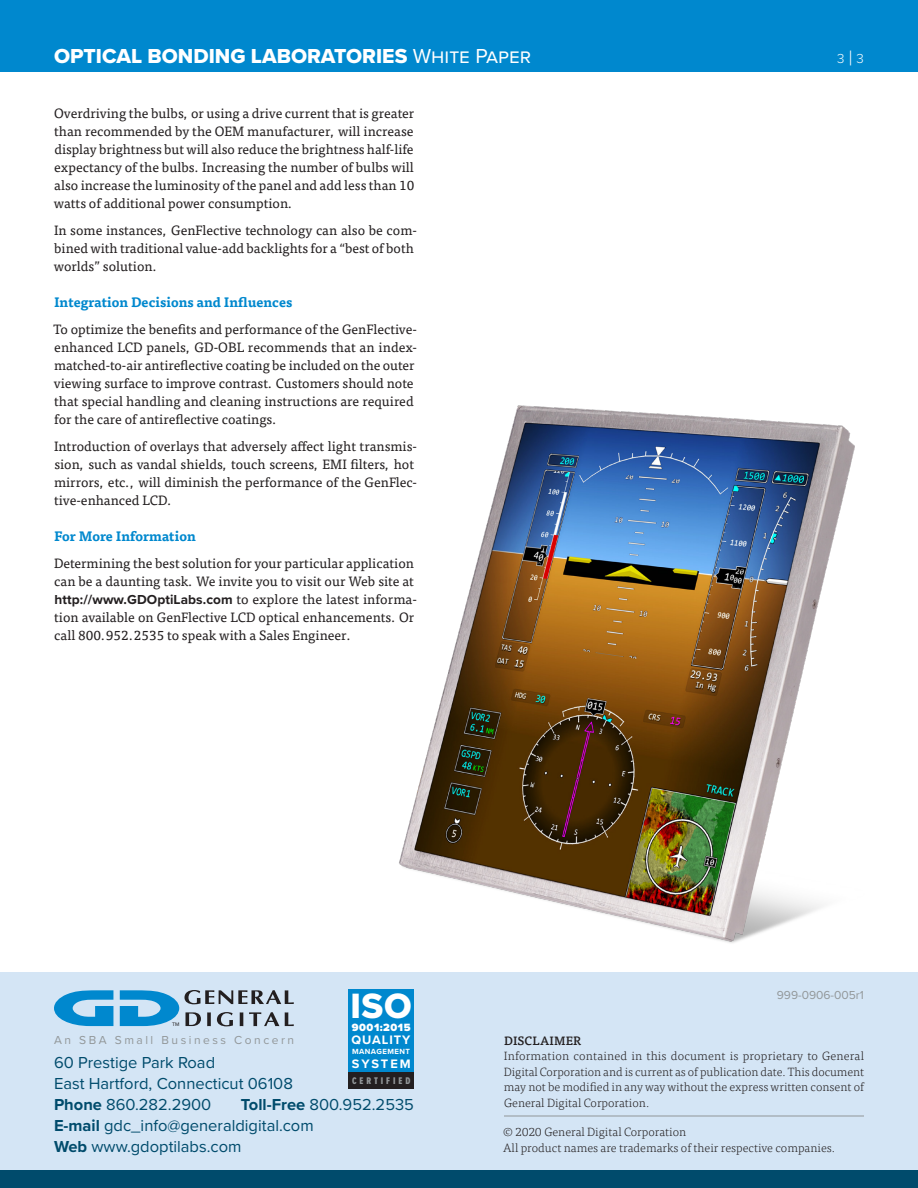
<style>
.page{position:relative;width:918px;height:1188px;background:#fff}
.page>*{position:absolute;margin:0;border:0;box-sizing:border-box;transform-origin:0 0}
.t1{font:36.45px "Proxima Nova Extrabld";color:#fff}
.t2{font:21px "Proxima Nova Extrabld";color:#fff}
.Address_Phone{font:16.5px "Proxima Nova";color:#004b6c}
.Main_Body{font:13.5px/18px "Tisa Pro";color:#231f20}
.Section_Header{font:700 13.5px "Tisa Pro";color:#0088ce}
.t3{font:300 13.5px "Proxima Nova";color:#fff}
.t4{font:700 12.75px "Proxima Nova";letter-spacing:.075em;color:#fff}
.Disclaimer{font:300 12px/15.6px "Tisa Pro";color:#231f20;text-align:justify}
.Tagline{font:12px "Proxima Nova";letter-spacing:.21em;color:#929799}
.Tagline-2{font:12px "Proxima Nova";color:#929799}
.Disclaimer-2{font:500 12px "Tisa Pro";letter-spacing:.01em;color:#231f20}
.t5{font:900 10.95px "Proxima Nova";letter-spacing:.05em;color:#fff}
.t6{font:10.05px "Proxima Nova Ex Cn Extrabld";letter-spacing:.295em;color:#929799}
.t7{font:700 7.8px "Proxima Nova";letter-spacing:.06em;color:#fff}
.t8{font:5.4px "Proxima Nova";color:#231f20}
.s1{font-family:"Proxima Nova"}
.s2{font-size:21px}
.s3{font-family:"Proxima Nova";font-weight:700}
.s4{font-weight:700}
</style>
<div class="page">
<div style="left:0;top:0;width:918px;height:72px;background:#0088ce"></div>
<div style="left:0;top:1170px;width:918px;height:18px;background:#004b6c"></div>
<div style="left:0;top:972px;width:918px;height:198px;background:#d4e5f5"></div>
<div style="left:348px;top:990px;width:66px;height:99px;background:#0088ce"></div>
<div style="left:348px;top:1072px;width:66px;height:17px;background:#231f20"></div>
<svg style="left:54px;top:990px;width:59px;height:36px"></svg>
<svg style="left:120px;top:990px;width:174px;height:36px"></svg>
<hr style="left:504px;top:1116px;width:360px;height:1px;background:#929799">
<img style="left:399px;top:405px;width:456px;height:538px">
<h2 class="t2" style="left:54px;top:40px;width:479px">OPTICAL BONDING LABORATORIES <span class="s1">White Paper</span></h2>
<p class="t3" style="left:837px;top:48px;width:28px">3<span class="s2">|</span>3</p>
<p class="Main_Body" style="left:54px;top:103px;width:362px;text-align:justify">Overdriving the bulbs, or using a drive current that is greater than recommended by the OEM manufacturer, will increase display brightness but will also reduce the brightness half-life expectancy of the bulbs. Increasing the number of bulbs will also increase the luminosity of the panel and add less than 10 watts of additional power consumption.</p>
<p class="Main_Body" style="left:54px;top:220px;width:365px">In some instances, GenFlective technology can also be com&shy;bined with traditional value-add backlights for a “best of both worlds” solution.</p>
<p class="Section_Header" style="left:54px;top:291px;width:240px">Integration Decisions and Influences</p>
<p class="Main_Body" style="left:54px;top:319px;width:365px">To optimize the benefits and performance of the GenFlective&shy;enhanced LCD panels, GD-OBL recommends that an index&shy;matched-to-air antireflective coating be included on the outer viewing surface to improve contrast. Customers should note that special handling and cleaning instructions are required for the care of antireflective coatings.</p>
<p class="Main_Body" style="left:54px;top:436px;width:365px">Introduction of overlays that adversely affect light transmis&shy;sion, such as vandal shields, touch screens, EMI filters, hot mirrors, etc., will diminish the performance of the GenFlec&shy;tive-enhanced LCD.</p>
<p class="Section_Header" style="left:54px;top:525px;width:143px">For More Information</p>
<p class="Main_Body" style="left:54px;top:553px;width:365px">Determining the best solution for your particular application can be a daunting task. We invite you to visit our Web site at <span class="s3">http://www.GDOptiLabs.com</span> to explore the latest informa&shy;tion available on GenFlective LCD optical enhancements. Or call 800.952.2535 to speak with a Sales Engineer.</p>
<p class="Tagline-2" style="left:777px;top:987px;width:89px">999-0906-005r1</p>
<p class="t1" style="left:350px;top:979px;width:63px">ISO</p>
<p class="t5" style="left:352px;top:1019px;width:60px">9001:2015</p>
<p class="t8" style="left:172px;top:1020px;width:9px">TM</p>
<p class="Tagline" style="left:54px;top:1031px;width:242px">An SBA Small Business Concern</p>
<p class="Disclaimer-2" style="left:504px;top:1031px;width:79px">DISCLAIMER</p>
<p class="Disclaimer" style="left:504px;top:1048px;width:362px">Information contained in this document is proprietary to General Digital Corporation and is current as of publication date. This document may not be modified in any way without the express written consent of General Digital Corporation.</p>
<p class="Disclaimer" style="left:503px;top:1124px;width:185px">© 2020 General Digital Corporation</p>
<p class="Disclaimer" style="left:503px;top:1140px;width:333px">All product names are trademarks of their respective companies.</p>
<p class="t4" style="left:352px;top:1030px;width:60px">QUALITY</p>
<p class="t7" style="left:352px;top:1046px;width:60px">MANAGEMENT</p>
<p class="Address_Phone" style="left:54px;top:1050px;width:163px">60 Prestige Park Road</p>
<p class="Address_Phone" style="left:54px;top:1071px;width:240px">East Hartford, Connecticut 06108</p>
<p class="Address_Phone" style="left:54px;top:1092px;width:159px"><span class="s4">Phone</span> 860.282.2900</p>
<p class="Address_Phone" style="left:241px;top:1092px;width:175px"><span class="s4">Toll-Free</span> 800.952.2535</p>
<p class="Address_Phone" style="left:54px;top:1113px;width:261px"><span class="s4">E-mail</span> gdc_info@generaldigital.com</p>
<p class="Address_Phone" style="left:54px;top:1134px;width:189px"><span class="s4">Web</span> www.gdoptilabs.com</p>
<p class="t4" style="left:352px;top:1054px;width:61px">SYSTEM</p>
<p class="t6" style="left:352px;top:1073px;width:60px">CERTIFIED</p>
</div>
